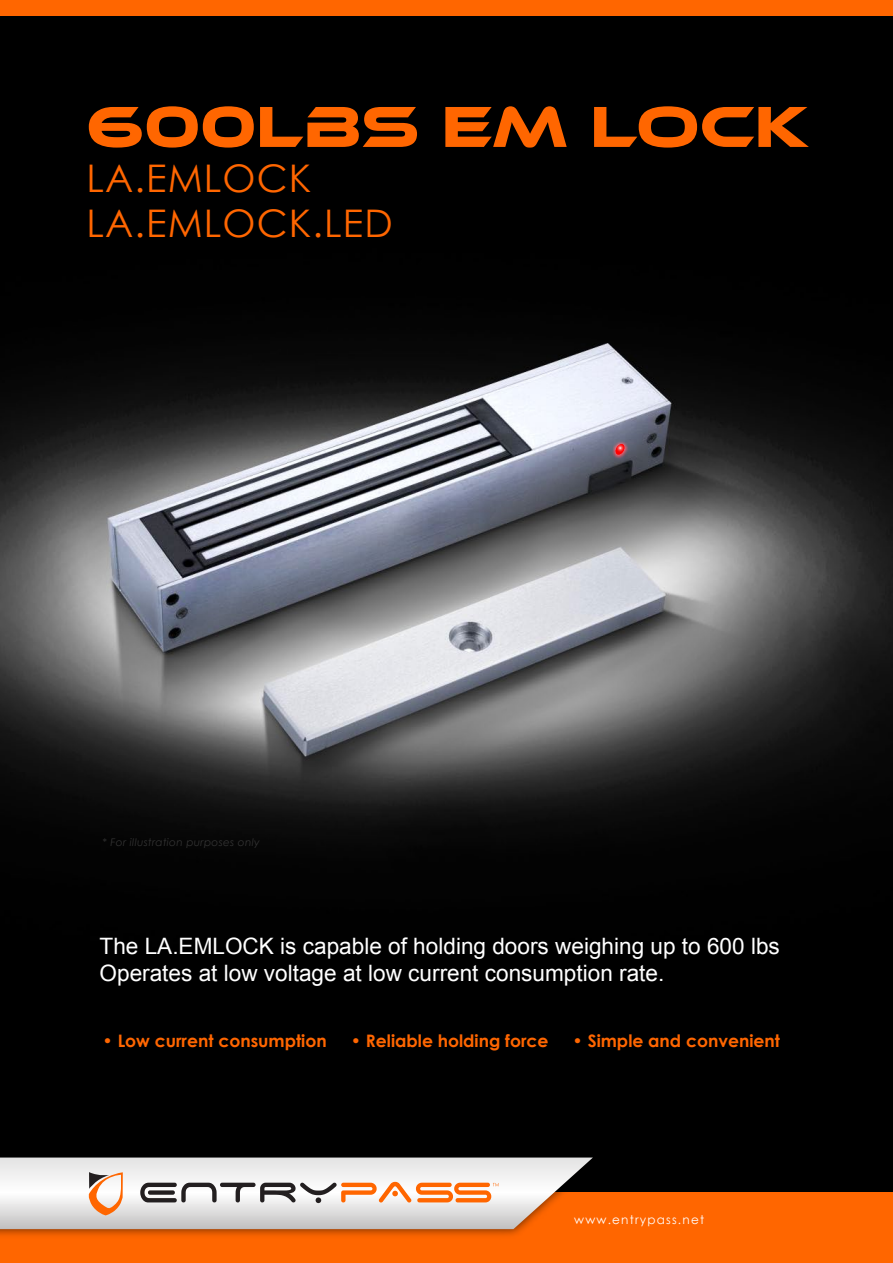
<style>
.page{position:relative;width:893px;height:1263px;background:#fff}
.page>*{position:absolute;margin:0;border:0;box-sizing:border-box;transform-origin:0 0}
.t1{font:59.7px "Ethnocentric Rg";color:#f60}
.t2{font:38.1px/45.8px "Century Gothic";letter-spacing:.03em;color:#f60}
.t3{font:22.65px/27.2px "Arial";color:#fff}
.t4{font:700 17.25px "Century Gothic";color:#f60}
.t5{font:12px "Century Gothic";letter-spacing:.1em;color:#fff}
.t6{font:italic 10.5px "Century Gothic";letter-spacing:.03em;color:#333}
</style>
<div class="page">
<div style="left:0;top:16px;width:893px;height:1220px;background:#000"></div>
<img style="left:0;top:343px;width:893px;height:493px">
<div style="left:1px;top:1px;width:892px;height:15px;background:#f60"></div>
<div style="left:0;top:1193px;width:893px;height:70px;background:#f60"></div>
<img style="left:0;top:1192px;width:608px;height:44px">
<svg style="left:0;top:1157px;width:593px;height:72px;background:#dbccc3"></svg>
<img style="left:611px;top:439px;width:19px;height:21px">
<svg style="left:615px;top:444px;width:10px;height:11px"></svg>
<p class="t1" style="left:86px;top:90px;width:724px">600LBS EM LOCK</p>
<p class="t2" style="left:86px;top:154px;width:308px">LA.EMLOCK<br>LA.EMLOCK.LED</p>
<p class="t6" style="left:103px;top:835px;width:159px">* For illustration purposes only</p>
<p class="t3" style="left:100px;top:933px;width:682px">The LA.EMLOCK is capable of holding doors weighing up to 600 lbs<br>Operates at low voltage at low current consumption rate.</p>
<p class="t4" style="left:103px;top:1030px;width:226px">• Low current consumption</p>
<p class="t4" style="left:351px;top:1030px;width:199px">• Reliable holding force</p>
<p class="t4" style="left:573px;top:1030px;width:209px">• Simple and convenient</p>
<p class="t5" style="left:574px;top:1212px;width:131px">www.entrypass.net</p>
</div>
